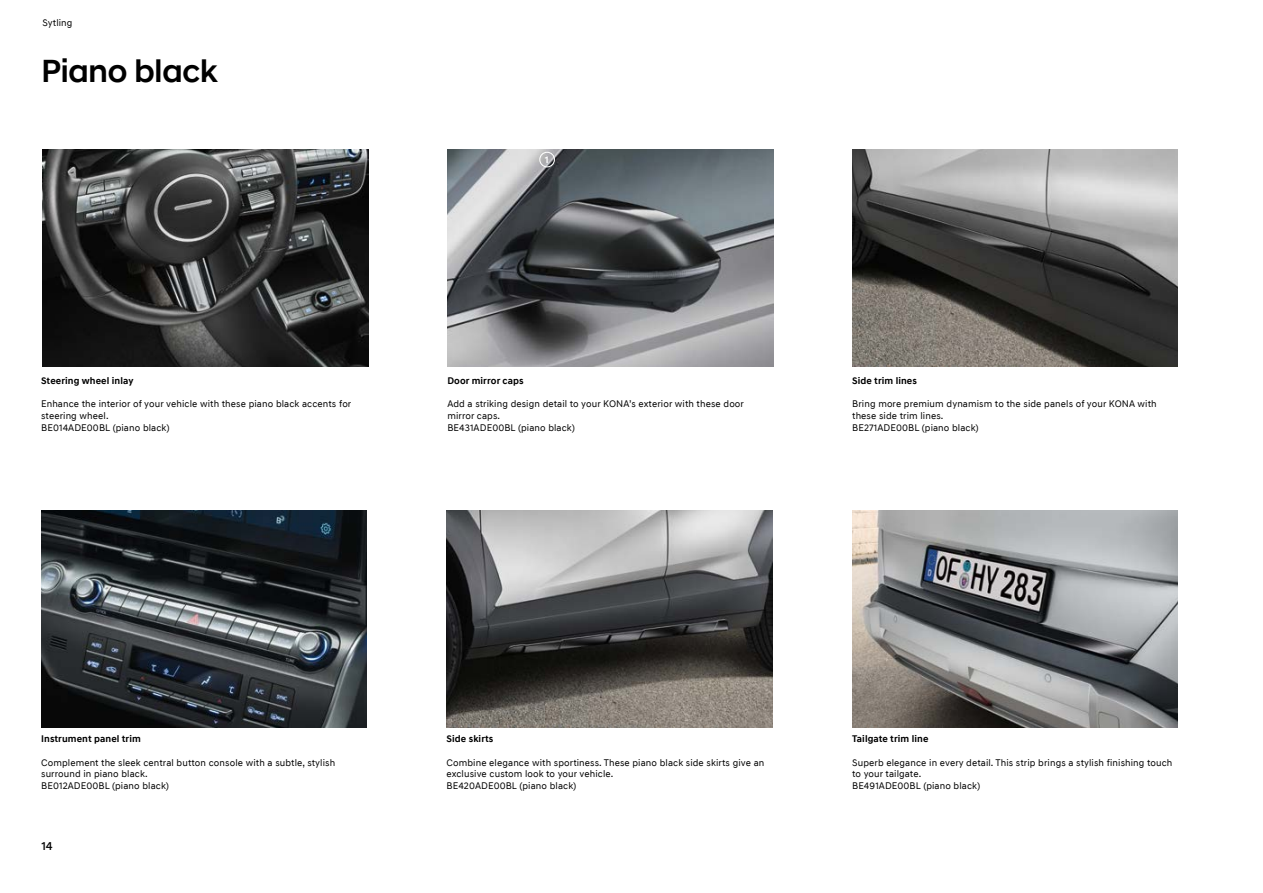
<style>
.page{position:relative;width:1263px;height:893px;background:#fff}
.page>*{position:absolute;margin:0;border:0;box-sizing:border-box;transform-origin:0 0}
.t1{font:500 32.25px "Hyundai Sans Head";letter-spacing:-.005em;color:#000}
.t2{font:500 12px "Hyundai Sans Text";color:#000}
.t3{font:9.75px/11.7px "Hyundai Sans Text";letter-spacing:.01em;color:#000}
.t4{font:700 9.75px "Hyundai Sans Text";letter-spacing:.01em;color:#000}
.t5{font:700 9.75px "Hyundai Sans Text";color:#fff}
</style>
<div class="page">
<img style="left:852px;top:511px;width:326px;height:216px">
<img style="left:447px;top:150px;width:326px;height:217px">
<img style="left:852px;top:150px;width:326px;height:217px">
<img style="left:447px;top:511px;width:325px;height:216px">
<img style="left:41px;top:511px;width:326px;height:216px">
<img style="left:43px;top:150px;width:325px;height:217px">
<div style="left:539px;top:152px;width:16px;height:15px;border:1px solid #fff;border-radius:50%"></div>
<p class="t3" style="left:43px;top:17px;width:31px">Sytling</p>
<h1 class="t1" style="left:41px;top:52px;width:178px">Piano black</h1>
<p class="t4" style="left:41px;top:374px;width:94px">Steering wheel inlay</p>
<p class="t3" style="left:41px;top:398px;width:312px">Enhance the interior of your vehicle with these piano black accents for steering wheel.<br>BE014ADE00BL (piano black)</p>
<p class="t5" style="left:545px;top:153px;width:5px">1</p>
<p class="t4" style="left:447px;top:374px;width:78px">Door mirror caps</p>
<p class="t3" style="left:447px;top:398px;width:298px">Add a striking design detail to your KONA’s exterior with these door mirror caps.<br>BE431ADE00BL (piano black)</p>
<p class="t4" style="left:852px;top:374px;width:66px">Side trim lines</p>
<p class="t3" style="left:852px;top:398px;width:306px">Bring more premium dynamism to the side panels of your KONA with these side trim lines.<br>BE271ADE00BL (piano black)</p>
<p class="t4" style="left:41px;top:733px;width:101px">Instrument panel trim</p>
<p class="t3" style="left:41px;top:757px;width:296px">Complement the sleek central button console with a subtle, stylish surround in piano black.<br>BE012ADE00BL (piano black)</p>
<p class="t2" style="left:41px;top:839px;width:13px">14</p>
<p class="t4" style="left:447px;top:733px;width:48px">Side skirts</p>
<p class="t3" style="left:447px;top:757px;width:319px">Combine elegance with sportiness. These piano black side skirts give an exclusive custom look to your vehicle.<br>BE420ADE00BL (piano black)</p>
<p class="t4" style="left:852px;top:733px;width:78px">Tailgate trim line</p>
<p class="t3" style="left:852px;top:757px;width:322px">Superb elegance in every detail. This strip brings a stylish finishing touch to your tailgate.<br>BE491ADE00BL (piano black)</p>
</div>
